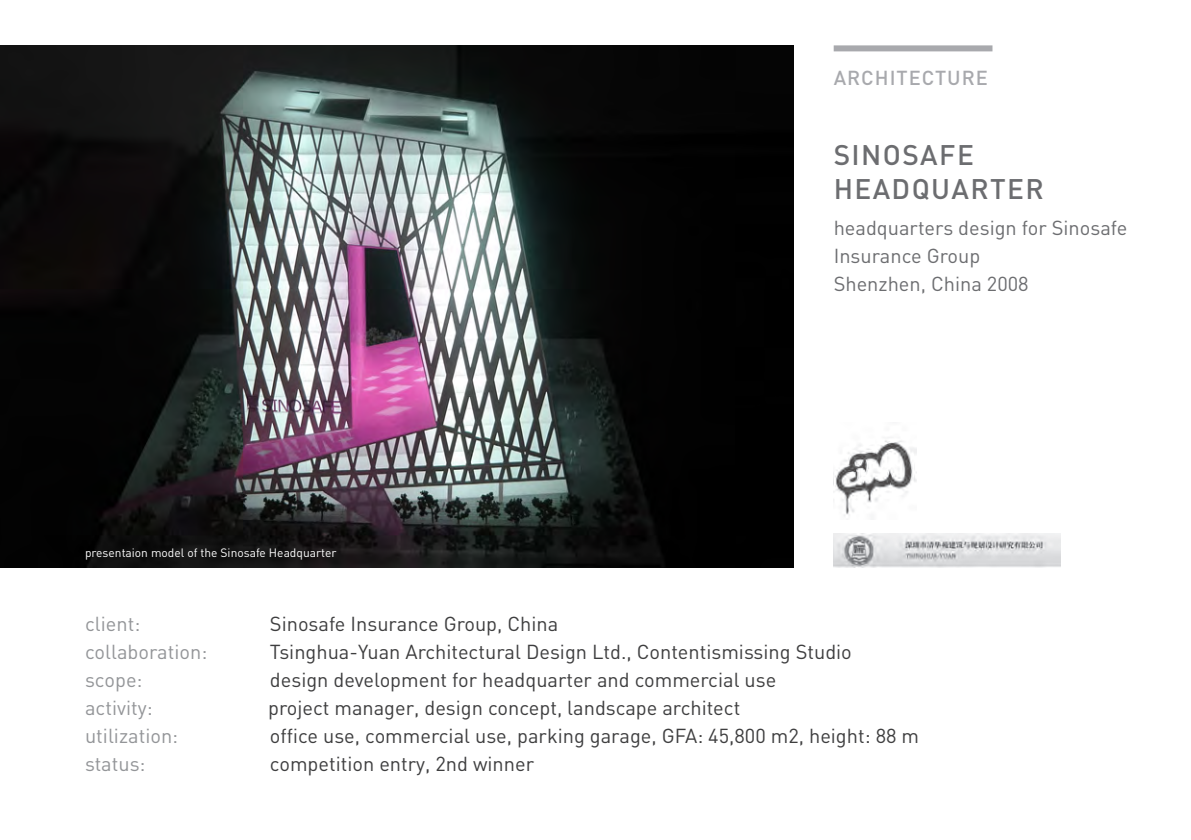
<style>
.page{position:relative;width:1191px;height:840px;background:#fff}
.page>*{position:absolute;margin:0;border:0;box-sizing:border-box;transform-origin:0 0}
.t1{font:500 28px/34px "DIN";letter-spacing:.05em;color:#6c6d70}
.t2{font:20px "DIN";color:#3e3e3f}
.t3{font:20px/28px "DIN";color:#6c6d70}
.t4{font:20px "DIN";color:#939598}
.t5{font:500 20px "DIN";letter-spacing:.05em;color:#a8a9ad}
.t6{font:12px "DIN";color:#fff}
</style>
<div class="page">
<img style="left:0;top:45px;width:794px;height:522px">
<div style="left:833px;top:45px;width:159px;height:6px;background:#a8a9ad"></div>
<img style="left:833px;top:533px;width:227px;height:34px">
<img style="left:833px;top:440px;width:83px;height:76px">
<p class="t5" style="left:833px;top:65px;width:156px">ARCHITECTURE</p>
<p class="t6" style="left:85px;top:545px;width:253px">presentaion model of the Sinosafe Headquarter</p>
<p class="t1" style="left:833px;top:137px;width:212px">SINOSAFE<br>HEADQUARTER</p>
<p class="t3" style="left:833px;top:213px;width:295px">headquarters design for Sinosafe<br>Insurance Group</p>
<p class="t3" style="left:833px;top:269px;width:196px">Shenzhen, China 2008</p>
<p class="t4" style="left:85px;top:610px;width:57px">client:</p>
<p class="t2" style="left:270px;top:610px;width:290px">Sinosafe Insurance Group, China</p>
<p class="t4" style="left:85px;top:638px;width:124px">collaboration:</p>
<p class="t2" style="left:270px;top:638px;width:583px">Tsinghua-Yuan Architectural Design Ltd., Contentismissing Studio</p>
<p class="t4" style="left:85px;top:666px;width:59px">scope:</p>
<p class="t2" style="left:270px;top:666px;width:508px">design development for headquarter and commercial use</p>
<p class="t4" style="left:85px;top:694px;width:69px">activity:</p>
<p class="t2" style="left:268px;top:694px;width:474px">project manager, design concept, landscape architect</p>
<p class="t4" style="left:85px;top:722px;width:95px">utilization:</p>
<p class="t2" style="left:270px;top:722px;width:650px">office use, commercial use, parking garage, GFA: 45,800 m2, height: 88 m</p>
<p class="t4" style="left:85px;top:750px;width:62px">status:</p>
<p class="t2" style="left:270px;top:750px;width:266px">competition entry, 2nd winner</p>
</div>
